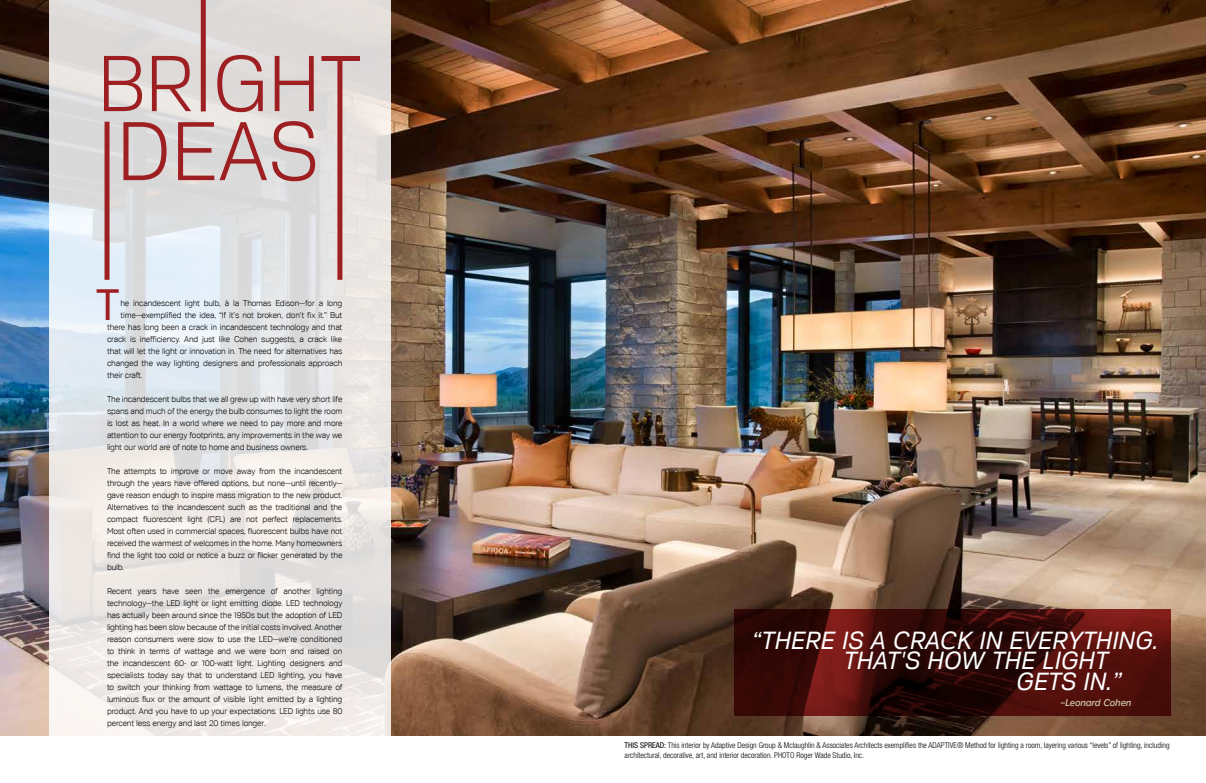
<style>
.page{position:relative;width:1206px;height:783px;background:#fff}
.page>*{position:absolute;margin:0;border:0;box-sizing:border-box;transform-origin:0 0}
.t1{font:300 84px "Crique Grotesk";color:#9e1f22}
.t2{font:300 80px "Crique Grotesk";color:#9e1f22}
.t3{font:44.7px "Crique Grotesk";color:#9e1f22}
.t4{font:italic 25.2px "Crique Grotesk";color:#fff}
.t5{font:italic 500 10px "Crique Grotesk";letter-spacing:-.02em;color:#c8bc9e}
.t6{font:300 8.5px/12px "Crique Grotesk";letter-spacing:-.02em;color:#000;text-align:justify}
.t7{font:300 condensed 8px/9.6px "Helvetica Neue";color:#000}
.s1{font-weight:400}
</style>
<div class="page">
<img style="left:0;top:0;width:1206px;height:736px">
<svg style="left:734px;top:610px;width:436px;height:106px"></svg>
<svg style="left:50px;top:0;width:342px;height:736px"></svg>
<div style="left:337px;top:58px;width:5px;height:222px;background:#9e1f22"></div>
<div style="left:105px;top:122px;width:5px;height:158px;background:#9e1f22"></div>
<div style="left:321px;top:56px;width:39px;height:5px;background:#9e1f22"></div>
<div style="left:201px;top:0;width:5px;height:111px;background:#9e1f22"></div>
<h2 class="t2" style="left:98px;top:40px;width:224px">BR GH</h2>
<h1 class="t1" style="left:117px;top:105px;width:204px">DEAS</h1>
<h3 class="t3" style="left:96px;top:280px;width:25px">T</h3>
<p class="t6" style="left:120px;top:297px;width:223px">he incandescent light bulb, à la Thomas Edison—for a long</p>
<p class="t6" style="left:120px;top:309px;width:224px">time—exemplified the idea, “If it’s not broken, don’t fix it.” But</p>
<p class="t6" style="left:107px;top:321px;width:237px">there has long been a crack in incandescent technology and that</p>
<p class="t6" style="left:107px;top:333px;width:237px">crack is inefficiency. And just like Cohen suggests, a crack like</p>
<p class="t6" style="left:107px;top:345px;width:237px">that will let the light or innovation in. The need for alternatives has</p>
<p class="t6" style="left:107px;top:357px;width:237px">changed the way lighting designers and professionals approach</p>
<p class="t6" style="left:107px;top:369px;width:37px">their craft.</p>
<p class="t6" style="left:107px;top:393px;width:237px">The incandescent bulbs that we all grew up with have very short life spans and much of the energy the bulb consumes to light the room is lost as heat. In a world where we need to pay more and more attention to our energy footprints, any improvements in the way we light our world are of note to home and business owners.</p>
<p class="t6" style="left:107px;top:465px;width:237px">The attempts to improve or move away from the incandescent through the years have offered options, but none—until recently— gave reason enough to inspire mass migration to the new product.<br>Alternatives to the incandescent such as the traditional and the compact fluorescent light (CFL) are not perfect replacements.<br>Most often used in commercial spaces, fluorescent bulbs have not received the warmest of welcomes in the home. Many homeowners find the light too cold or notice a buzz or flicker generated by the bulb.</p>
<p class="t6" style="left:107px;top:585px;width:237px">Recent years have seen the emergence of another lighting technology—the LED light or light emitting diode. LED technology has actually been around since the 1950s but the adoption of LED lighting has been slow because of the initial costs involved. Another reason consumers were slow to use the LED—we’re conditioned to think in terms of wattage and we were born and raised on the incandescent 60- or 100-watt light. Lighting designers and specialists today say that to understand LED lighting, you have to switch your thinking from wattage to lumens, the measure of luminous flux or the amount of visible light emitted by a lighting product. And you have to up your expectations. LED lights use 80 percent less energy and last 20 times longer.</p>
<h3 class="t4" style="left:752px;top:626px;width:408px">“THERE IS A CRACK IN EVERYTHING.</h3>
<h3 class="t4" style="left:844px;top:647px;width:266px">THAT'S HOW THE LIGHT</h3>
<h3 class="t4" style="left:1017px;top:667px;width:107px">GETS IN.”</h3>
<p class="t5" style="left:1061px;top:697px;width:72px">–Leonard Cohen</p>
<p class="t7" style="left:625px;top:741px;width:547px"><span class="s1">THIS SPREAD:</span> This interior by Adaptive Design Group &amp; Mclaughlin &amp; Associates Architects exemplifies the ADAPTIVE® Method for lighting a room, layering various “levels” of lighting, including architectural, decorative, art, and interior decoration. PHOTO Roger Wade Studio, Inc.</p>
</div>
